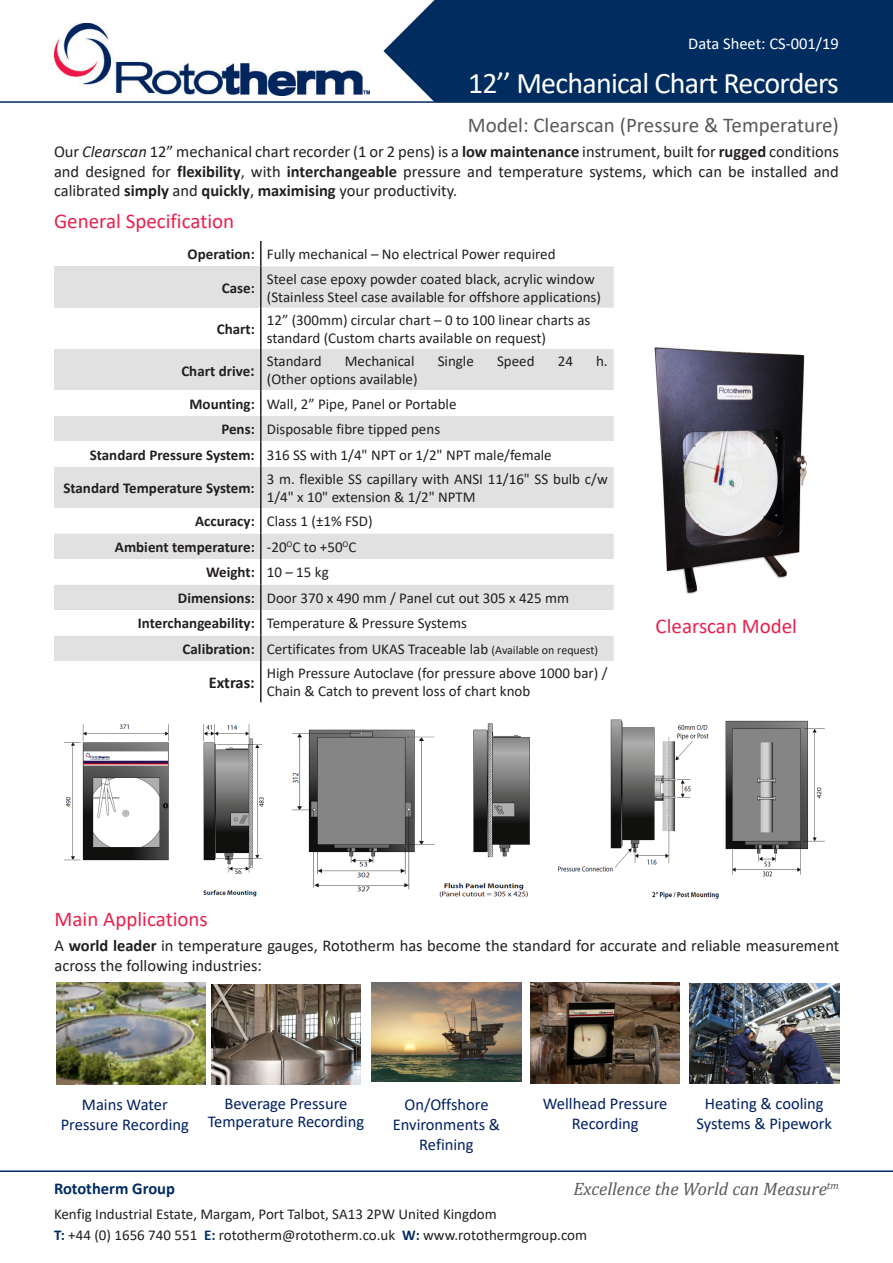
<style>
.page{position:relative;width:893px;height:1263px;background:#fff}
.page>*{position:absolute;margin:0;border:0;box-sizing:border-box;transform-origin:0 0}
.t1{font:30px "Calibri";letter-spacing:-.025em;color:#fff}
.Heading_2{font:21px "Calibri";color:#e9214d}
.Roto_subtitle{font:21px "Calibri";color:#595959}
.Footer_Excellence{font:italic 18px "Cambria";color:#595959}
.t2{font:16.5px/19.8px "Calibri";color:#231f20;text-align:justify}
.t3{font:16.5px/19.8px "Calibri";color:#002060;text-align:center}
.Roto_Title_series_no{font:16.5px "Calibri";color:#fff}
.Footer_Text{font:700 16.5px "Calibri";color:#002c5f}
.t4{font:700 16.5px "Calibri";color:#231f20}
.Footer_Text-2{font:15px/18px "Calibri";color:#231f20}
.t5{font:700 15px "Calibri";color:#231f20}
.s1{font-style:italic}
.s2{font-weight:700}
.s3{font-size:16.5px}
.s4{font-size:12px}
.s5{font-weight:700;color:#002c5f}
</style>
<div class="page">
<hr style="left:0;top:101px;width:893px;height:2px;background:#002c5f">
<div style="left:383px;top:0;width:510px;height:102px;background:#002c5f"></div>
<img style="left:54px;top:24px;width:315px;height:71px">
<svg style="left:54px;top:266px;width:560px;height:124px;fill:#e1e1e1"></svg>
<svg style="left:54px;top:416px;width:560px;height:245px;fill:#e1e1e1"></svg>
<hr style="left:260px;top:241px;width:2px;height:25px;background:#231f20">
<hr style="left:260px;top:266px;width:2px;height:42px;background:#231f20">
<hr style="left:260px;top:308px;width:2px;height:41px;background:#231f20">
<hr style="left:260px;top:349px;width:2px;height:41px;background:#231f20">
<hr style="left:260px;top:390px;width:2px;height:26px;background:#231f20">
<hr style="left:260px;top:416px;width:2px;height:25px;background:#231f20">
<hr style="left:260px;top:441px;width:2px;height:26px;background:#231f20">
<hr style="left:260px;top:467px;width:2px;height:41px;background:#231f20">
<hr style="left:260px;top:508px;width:2px;height:25px;background:#231f20">
<hr style="left:260px;top:533px;width:2px;height:26px;background:#231f20">
<hr style="left:260px;top:559px;width:2px;height:25px;background:#231f20">
<hr style="left:260px;top:584px;width:2px;height:26px;background:#231f20">
<hr style="left:260px;top:610px;width:2px;height:25px;background:#231f20">
<hr style="left:260px;top:635px;width:2px;height:26px;background:#231f20">
<hr style="left:260px;top:661px;width:2px;height:41px;background:#231f20">
<img style="left:654px;top:347px;width:153px;height:247px">
<hr style="left:0;top:1170px;width:893px;height:2px;background:#002c5f">
<img style="left:64px;top:724px;width:200px;height:173px">
<img style="left:292px;top:723px;width:238px;height:175px">
<img style="left:558px;top:719px;width:267px;height:180px">
<img style="left:531px;top:983px;width:149px;height:100px">
<img style="left:211px;top:984px;width:149px;height:100px">
<img style="left:689px;top:984px;width:151px;height:100px">
<img style="left:372px;top:983px;width:149px;height:98px">
<img style="left:56px;top:983px;width:149px;height:101px">
<div style="left:80px;top:862px;width:102px;height:41px;background:#fff"></div>
<p class="Roto_Title_series_no" style="left:688px;top:32px;width:152px">Data Sheet: CS-001/19</p>
<p class="t1" style="left:468px;top:62px;width:372px">12’’ Mechanical Chart Recorders</p>
<p class="Roto_subtitle" style="left:468px;top:110px;width:373px">Model: Clearscan (Pressure &amp; Temperature)</p>
<p class="t2" style="left:54px;top:141px;width:786px">Our <span class="s1">Clearscan</span> 12” mechanical chart recorder (1 or 2 pens) is a <span class="s2">low maintenance</span> instrument, built for <span class="s2">rugged</span> conditions and designed for <span class="s2">flexibility</span>, with <span class="s2">interchangeable</span> pressure and temperature systems, which can be installed and calibrated <span class="s2">simply</span> and <span class="s2">quickly</span>, <span class="s2">maximising</span> your productivity.</p>
<p class="Heading_2" style="left:54px;top:206px;width:182px">General Specification</p>
<p class="t5" style="left:188px;top:244px;width:69px">Operation:</p>
<p class="Footer_Text-2" style="left:267px;top:245px;width:290px">Fully mechanical – No electrical Power required</p>
<p class="t5" style="left:222px;top:277px;width:35px">Case:</p>
<p class="Footer_Text-2" style="left:267px;top:269px;width:329px">Steel case epoxy powder coated black, acrylic window</p>
<p class="Footer_Text-2" style="left:267px;top:287px;width:336px">(Stainless Steel case available for offshore applications)</p>
<p class="t5" style="left:217px;top:318px;width:40px">Chart:</p>
<p class="t5" style="left:181px;top:360px;width:75px">Chart drive<span class="s3">:</span></p>
<p class="Footer_Text-2" style="left:267px;top:311px;width:325px">12” (300mm) circular chart – 0 to 100 linear charts as</p>
<p class="Footer_Text-2" style="left:267px;top:329px;width:281px">standard (Custom charts available on request)</p>
<p class="Footer_Text-2" style="left:267px;top:352px;width:56px">Standard</p>
<p class="Footer_Text-2" style="left:345px;top:352px;width:71px">Mechanical</p>
<p class="Footer_Text-2" style="left:438px;top:352px;width:38px">Single</p>
<p class="Footer_Text-2" style="left:497px;top:352px;width:39px">Speed</p>
<p class="Footer_Text-2" style="left:558px;top:352px;width:17px">24</p>
<p class="Footer_Text-2" style="left:596px;top:352px;width:13px">h.</p>
<p class="Footer_Text-2" style="left:267px;top:370px;width:152px">(Other options available)</p>
<p class="t5" style="left:189px;top:393px;width:67px">Mounting:</p>
<p class="Footer_Text-2" style="left:267px;top:394px;width:191px">Wall, 2” Pipe, Panel or Portable</p>
<p class="t5" style="left:221px;top:418px;width:35px">Pens:</p>
<p class="Footer_Text-2" style="left:267px;top:420px;width:175px">Disposable fibre tipped pens</p>
<p class="t5" style="left:90px;top:444px;width:167px">Standard Pressure System:</p>
<p class="Footer_Text-2" style="left:267px;top:445px;width:286px">316 SS with 1/4" NPT or 1/2" NPT male/female</p>
<p class="t5" style="left:63px;top:477px;width:193px">Standard Temperature System:</p>
<p class="Footer_Text-2" style="left:267px;top:470px;width:342px">3 m. flexible SS capillary with ANSI 11/16" SS bulb c/w<br>1/4" x 10" extension &amp; 1/2" NPTM</p>
<p class="t5" style="left:195px;top:511px;width:61px">Accuracy:</p>
<p class="Footer_Text-2" style="left:267px;top:512px;width:107px">Class 1 (±1% FSD)</p>
<p class="t5" style="left:115px;top:536px;width:141px">Ambient temperature:</p>
<p class="Footer_Text-2" style="left:267px;top:537px;width:91px">-20<sup>O</sup>C to +50<sup>O</sup>C</p>
<p class="t5" style="left:206px;top:562px;width:50px">Weight:</p>
<p class="Footer_Text-2" style="left:267px;top:563px;width:63px">10 – 15 kg</p>
<p class="t5" style="left:178px;top:587px;width:78px">Dimensions:</p>
<p class="Footer_Text-2" style="left:267px;top:588px;width:304px">Door 370 x 490 mm / Panel cut out 305 x 425 mm</p>
<p class="t5" style="left:138px;top:613px;width:118px">Interchangeability:</p>
<p class="Footer_Text-2" style="left:267px;top:614px;width:202px">Temperature &amp; Pressure Systems</p>
<p class="t5" style="left:183px;top:638px;width:74px">Calibration:</p>
<p class="Footer_Text-2" style="left:267px;top:640px;width:333px">Certificates from UKAS Traceable lab <span class="s4">(Available on request)</span></p>
<p class="t4" style="left:209px;top:671px;width:48px">Extras:</p>
<p class="Footer_Text-2" style="left:267px;top:664px;width:342px">High Pressure Autoclave (for pressure above 1000 bar) /<br>Chain &amp; Catch to prevent loss of chart knob</p>
<p class="Heading_2" style="left:655px;top:611px;width:143px">Clearscan Model</p>
<p class="Heading_2" style="left:55px;top:904px;width:155px">Main Applications</p>
<p class="t2" style="left:55px;top:935px;width:786px">A <span class="s2">world leader</span> in temperature gauges, Rototherm has become the standard for accurate and reliable measurement across the following industries:</p>
<p class="t3" style="left:61px;top:1094px;width:130px">Mains Water<br>Pressure Recording</p>
<p class="t3" style="left:224px;top:1094px;width:125px">Beverage Pressure</p>
<p class="t3" style="left:208px;top:1112px;width:158px">Temperature Recording</p>
<p class="t3" style="left:393px;top:1094px;width:109px">On/Offshore<br>Environments &amp;<br>Refining</p>
<p class="t3" style="left:543px;top:1094px;width:126px">Wellhead Pressure<br>Recording</p>
<p class="t3" style="left:696px;top:1094px;width:137px">Heating &amp; cooling<br>Systems &amp; Pipework</p>
<p class="Footer_Text" style="left:54px;top:1176px;width:122px">Rototherm Group</p>
<p class="Footer_Excellence" style="left:573px;top:1176px;width:267px">Excellence the World can Measure<sup>tm</sup></p>
<p class="Footer_Text-2" style="left:54px;top:1205px;width:444px">Kenfig Industrial Estate, Margam, Port Talbot, SA13 2PW United Kingdom</p>
<p class="Footer_Text-2" style="left:54px;top:1226px;width:535px"><span class="s5">T:</span> +44 (0) 1656 740 551 <span class="s5">E:</span> rototherm@rototherm.co.uk <span class="s5">W:</span> www.rotothermgroup.com</p>
</div>
